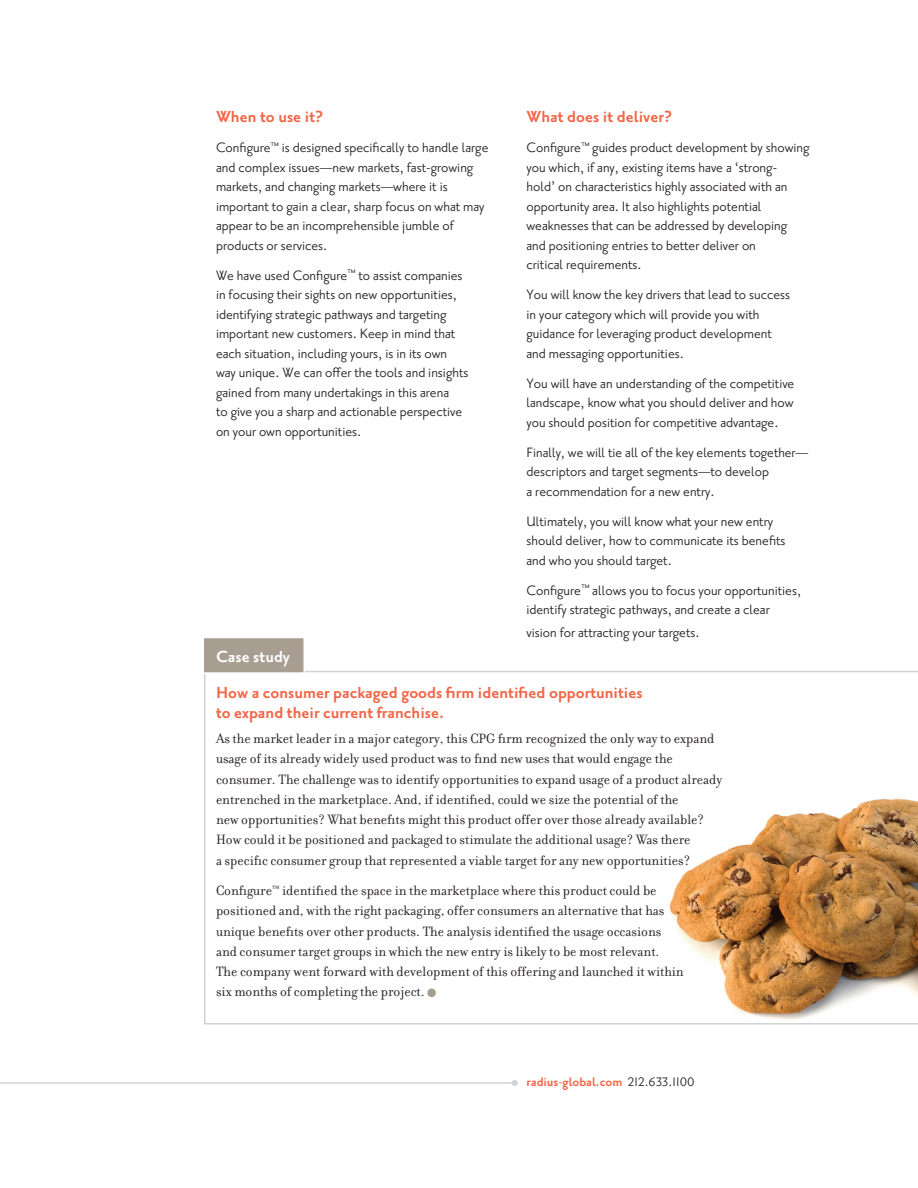
<style>
.page{position:relative;width:918px;height:1188px;background:#fff}
.page>*{position:absolute;margin:0;border:0;box-sizing:border-box;transform-origin:0 0}
.t1{font:700 19.5px/20.2px "Priori Sans OT";color:#f26648}
.t2{font:700 19.5px "Priori Sans OT";color:#fff}
.t3{font:16.5px/19.5px "Priori Sans OT";color:#231f20}
.t4{font:700 15px "Priori Sans OT";color:#f26648}
.t5{font:14.55px/20.2px "Filosofia";color:#231f20}
.s1{color:#a79d91}
.s2{font-weight:400;color:#231f20}
</style>
<div class="page">
<hr style="left:0;top:1082px;width:515px;height:2px;background:#d1d2d4">
<svg style="left:512px;top:1080px;width:6px;height:6px"></svg>
<svg style="left:204px;top:671px;width:714px;height:353px"></svg>
<div style="left:202px;top:637px;width:103px;height:37px;background:#a79d91;border:2px solid #fff"></div>
<p class="t1" style="left:216px;top:108px;width:109px">When to use it?</p>
<p class="t3" style="left:216px;top:139px;width:274px">Configure<sup>™</sup> is designed specifically to handle large and complex issues—new markets, fast-growing markets, and changing markets—where it is important to gain a clear, sharp focus on what may appear to be an incomprehensible jumble of products or services.</p>
<p class="t3" style="left:216px;top:266px;width:254px">We have used Configure<sup>™</sup> to assist companies in focusing their sights on new opportunities, identifying strategic pathways and targeting important new customers. Keep in mind that each situation, including yours, is in its own way unique. We can offer the tools and insights gained from many undertakings in this arena<br>to give you a sharp and actionable perspective on your own opportunities.</p>
<p class="t1" style="left:526px;top:108px;width:147px">What does it deliver?</p>
<p class="t3" style="left:526px;top:139px;width:285px">Configure<sup>™</sup> guides product development by showing you which, if any, existing items have a ‘strong&shy;hold’ on characteristics highly associated with an opportunity area. It also highlights potential weaknesses that can be addressed by developing and positioning entries to better deliver on<br>critical requirements.</p>
<p class="t3" style="left:527px;top:286px;width:265px">You will know the key drivers that lead to success in your category which will provide you with guidance for leveraging product development and messaging opportunities.</p>
<p class="t3" style="left:527px;top:374px;width:269px;text-align:justify">You will have an understanding of the competitive landscape, know what you should deliver and how you should position for competitive advantage.</p>
<p class="t3" style="left:526px;top:443px;width:283px">Finally, we will tie all of the key elements together— descriptors and target segments—to develop<br>a recommendation for a new entry.</p>
<p class="t3" style="left:526px;top:512px;width:261px">Ultimately, you will know what your new entry should deliver, how to communicate its benefits and who you should target.</p>
<p class="t3" style="left:526px;top:581px;width:276px">Configure<sup>™</sup> allows you to focus your opportunities, identify strategic pathways, and create a clear</p>
<p class="t3" style="left:527px;top:623px;width:175px">vision for attracting your targets.</p>
<p class="t2" style="left:216px;top:648px;width:76px">Case study</p>
<p class="t1" style="left:216px;top:684px;width:428px">How a consumer packaged goods firm identified opportunities to expand their current franchise.</p>
<p class="t5" style="left:216px;top:729px;width:508px">As the market leader in a major category, this CPG firm recognized the only way to expand usage of its already widely used product was to find new uses that would engage the consumer. The challenge was to identify opportunities to expand usage of a product already entrenched in the marketplace. And, if identified, could we size the potential of the<br>new opportunities? What benefits might this product offer over those already available?<br>How could it be positioned and packaged to stimulate the additional usage? Was there<br>a specific consumer group that represented a viable target for any new opportunities?</p>
<p class="t5" style="left:216px;top:881px;width:469px">Configure<sup>™</sup> identified the space in the marketplace where this product could be positioned and, with the right packaging, offer consumers an alternative that has unique benefits over other products. The analysis identified the usage occasions and consumer target groups in which the new entry is likely to be most relevant.<br>The company went forward with development of this offering and launched it within six months of completing the project. <span class="s1">●</span></p>
<p class="t4" style="left:526px;top:1075px;width:170px">radius-global.com <span class="s2">212.633.1100</span></p>
</div>
